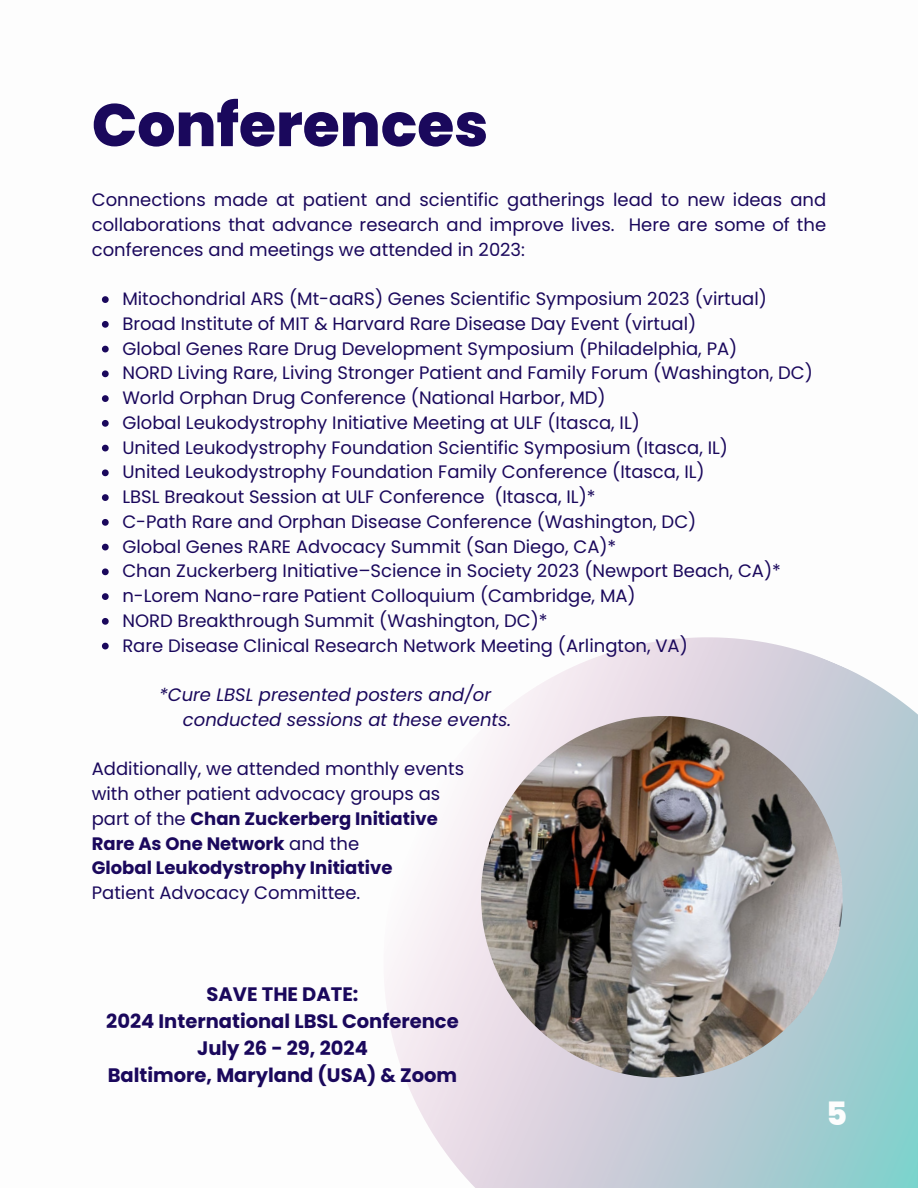
<style>
.page{position:relative;width:918px;height:1188px;background:#fff}
.page>*{position:absolute;margin:0;border:0;box-sizing:border-box;transform-origin:0 0}
.t1{font:800 60px "Poppins";color:#1a085c}
.t2{font:800 32.25px "Poppins";color:#fdfdfd}
.t3{font:700 19.5px/27px "Poppins";color:#1a085c;text-align:center}
.t4{font:18px/24.8px "Poppins";color:#1a085c}
.t5{font:italic 18px/24.8px "Poppins";color:#1a085c}
.s1{font-weight:700}
</style>
<div class="page">
<svg style="left:385px;top:637px;width:533px;height:551px"></svg>
<img style="left:479px;top:714px;width:366px;height:366px">
<svg style="left:102px;top:296px;width:7px;height:7px"></svg>
<svg style="left:102px;top:321px;width:7px;height:7px"></svg>
<svg style="left:102px;top:346px;width:7px;height:6px"></svg>
<svg style="left:102px;top:370px;width:7px;height:7px"></svg>
<svg style="left:102px;top:395px;width:7px;height:7px"></svg>
<svg style="left:102px;top:420px;width:7px;height:7px"></svg>
<svg style="left:102px;top:445px;width:7px;height:6px"></svg>
<svg style="left:102px;top:469px;width:7px;height:7px"></svg>
<svg style="left:102px;top:494px;width:7px;height:7px"></svg>
<svg style="left:102px;top:519px;width:7px;height:7px"></svg>
<svg style="left:102px;top:544px;width:7px;height:6px"></svg>
<svg style="left:102px;top:568px;width:7px;height:7px"></svg>
<svg style="left:102px;top:593px;width:7px;height:7px"></svg>
<svg style="left:102px;top:618px;width:7px;height:7px"></svg>
<svg style="left:102px;top:643px;width:7px;height:6px"></svg>
<h1 class="t1" style="left:92px;top:83px;width:398px">Conferences</h1>
<p class="t4" style="left:92px;top:188px;width:736px;text-align:justify">Connections made at patient and scientific gatherings lead to new ideas and collaborations that advance research and improve lives. Here are some of the conferences and meetings we attended in 2023:</p>
<p class="t4" style="left:122px;top:287px;width:692px">Mitochondrial ARS (Mt-aaRS) Genes Scientific Symposium 2023 (virtual)<br>Broad Institute of MIT &amp; Harvard Rare Disease Day Event (virtual)<br>Global Genes Rare Drug Development Symposium (Philadelphia, PA)<br>NORD Living Rare, Living Stronger Patient and Family Forum (Washington, DC)<br>World Orphan Drug Conference (National Harbor, MD)<br>Global Leukodystrophy Initiative Meeting at ULF (Itasca, IL)<br>United Leukodystrophy Foundation Scientific Symposium (Itasca, IL)<br>United Leukodystrophy Foundation Family Conference (Itasca, IL)<br>LBSL Breakout Session at ULF Conference (Itasca, IL)*<br>C-Path Rare and Orphan Disease Conference (Washington, DC)<br>Global Genes RARE Advocacy Summit (San Diego, CA)*<br>Chan Zuckerberg Initiative–Science in Society 2023 (Newport Beach, CA)* n-Lorem Nano-rare Patient Colloquium (Cambridge, MA)<br>NORD Breakthrough Summit (Washington, DC)*<br>Rare Disease Clinical Research Network Meeting (Arlington, VA)</p>
<p class="t5" style="left:183px;top:683px;width:330px;text-indent:-24px">*Cure LBSL presented posters and/or conducted sessions at these events.</p>
<p class="t4" style="left:92px;top:757px;width:374px">Additionally, we attended monthly events with other patient advocacy groups as part of the <span class="s1">Chan Zuckerberg Initiative Rare As One Network</span> and the<br><span class="s1">Global Leukodystrophy Initiative</span></p>
<p class="t4" style="left:92px;top:881px;width:270px">Patient Advocacy Committee.</p>
<p class="t3" style="left:106px;top:981px;width:354px">SAVE THE DATE:<br>2024 International LBSL Conference<br>July 26 - 29, 2024<br>Baltimore, Maryland (USA) &amp; Zoom</p>
<h2 class="t2" style="left:826px;top:1091px;width:23px">5</h2>
</div>
